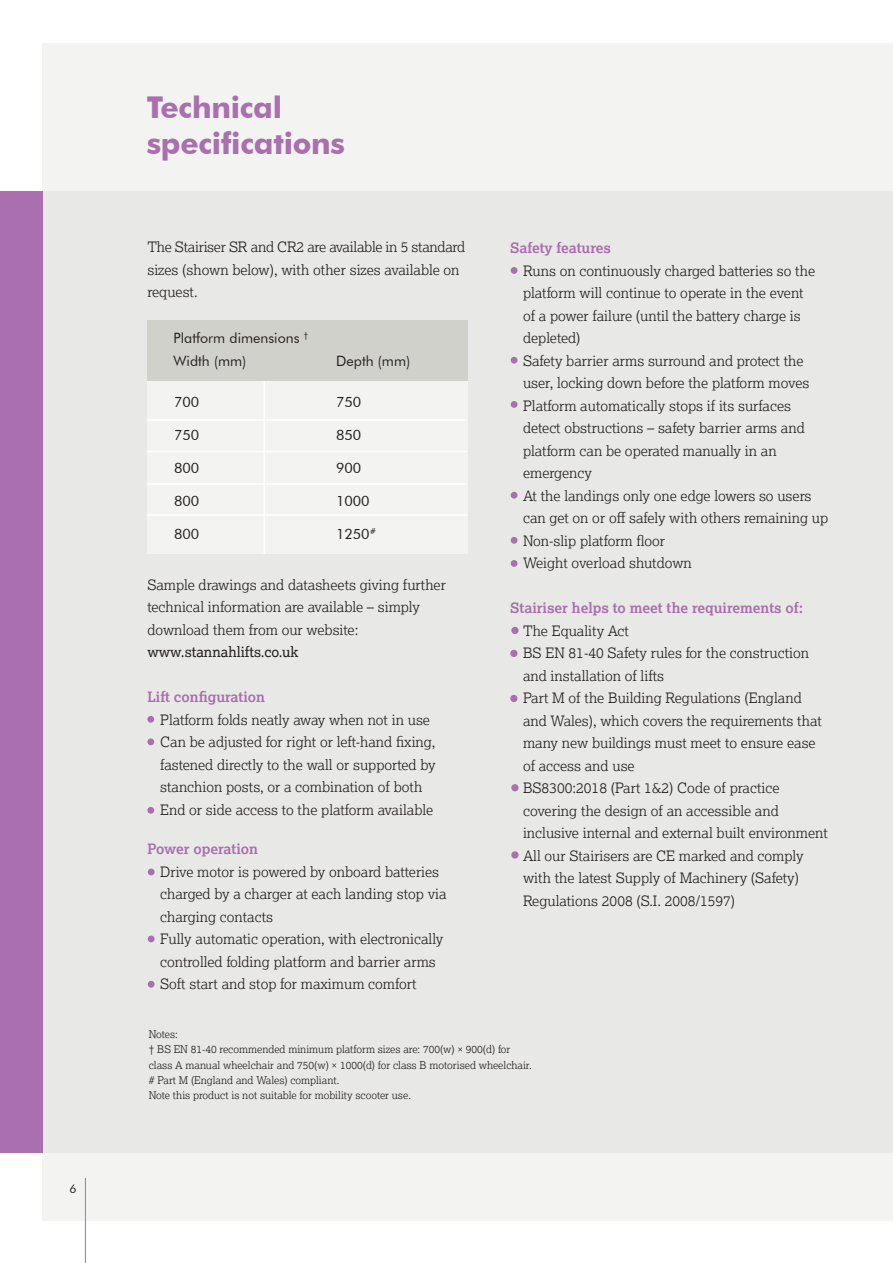
<style>
.page{position:relative;width:893px;height:1263px;background:#fff}
.page>*{position:absolute;margin:0;border:0;box-sizing:border-box;transform-origin:0 0}
.t1{font:700 30px "Futura BT";letter-spacing:-.01em;color:#a96fae}
.t2{font:300 14.25px/22.5px "Lexia";color:#231f20}
.t3{font:300 14.25px/22.5px "Lexia";letter-spacing:-.02em;color:#231f20}
.t4{font:700 14.25px "Lexia";color:#a96fae}
.t5{font:14.25px "Futura BT";color:#231f20}
.t6{font:12px "Futura BT";color:#231f20}
.t7{font:300 10.5px/15px "Lexia";color:#231f20}
.s1{font-weight:400}
</style>
<div class="page">
<div style="left:43px;top:43px;width:850px;height:1177px;background:#f3f3f2"></div>
<div style="left:43px;top:191px;width:850px;height:961px;background:#e8e8e6"></div>
<div style="left:0;top:191px;width:43px;height:961px;background:#a96fae"></div>
<hr style="left:85px;top:1178px;width:1px;height:85px;background:#a96fae">
<div style="left:147px;top:334px;width:320px;height:219px;background:#f3f3f2"></div>
<div style="left:147px;top:320px;width:321px;height:61px;background:#d1d1cc"></div>
<hr style="left:147px;top:419px;width:320px;height:2px;background:#fff">
<hr style="left:147px;top:451px;width:320px;height:1px;background:#fff">
<hr style="left:147px;top:483px;width:320px;height:2px;background:#fff">
<hr style="left:147px;top:514px;width:320px;height:2px;background:#fff">
<hr style="left:264px;top:381px;width:1px;height:173px;background:#fff">
<div style="left:511px;top:267px;width:6px;height:7px;background:#a96fae;border-radius:50%"></div>
<div style="left:511px;top:357px;width:6px;height:7px;background:#a96fae;border-radius:50%"></div>
<div style="left:511px;top:401px;width:6px;height:7px;background:#a96fae;border-radius:50%"></div>
<div style="left:511px;top:492px;width:6px;height:7px;background:#a96fae;border-radius:50%"></div>
<div style="left:511px;top:560px;width:6px;height:7px;background:#a96fae;border-radius:50%"></div>
<div style="left:511px;top:537px;width:6px;height:7px;background:#a96fae;border-radius:50%"></div>
<div style="left:511px;top:627px;width:8px;height:7px;background:#a96fae;border-radius:50%"></div>
<div style="left:510px;top:650px;width:7px;height:7px;background:#a96fae;border-radius:50%"></div>
<div style="left:510px;top:695px;width:7px;height:7px;background:#a96fae;border-radius:50%"></div>
<div style="left:511px;top:784px;width:8px;height:7px;background:#a96fae;border-radius:50%"></div>
<div style="left:511px;top:851px;width:8px;height:7px;background:#a96fae;border-radius:50%"></div>
<div style="left:148px;top:868px;width:7px;height:7px;background:#a96fae;border-radius:50%"></div>
<div style="left:148px;top:935px;width:7px;height:7px;background:#a96fae;border-radius:50%"></div>
<div style="left:148px;top:981px;width:7px;height:7px;background:#a96fae;border-radius:50%"></div>
<div style="left:147px;top:716px;width:7px;height:7px;background:#a96fae;border-radius:50%"></div>
<div style="left:147px;top:738px;width:7px;height:7px;background:#a96fae;border-radius:50%"></div>
<div style="left:147px;top:807px;width:7px;height:7px;background:#a96fae;border-radius:50%"></div>
<p class="t6" style="left:69px;top:1182px;width:9px">6</p>
<p class="t1" style="left:147px;top:89px;width:137px">Technical</p>
<p class="t1" style="left:147px;top:125px;width:200px">specifications</p>
<p class="t3" style="left:147px;top:235px;width:319px">The Stairiser SR and CR2 are available in 5 standard sizes (shown below), with other sizes available on request.</p>
<p class="t5" style="left:174px;top:329px;width:136px">Platform dimensions <sup>†</sup></p>
<p class="t5" style="left:174px;top:352px;width:74px">Width (mm)</p>
<p class="t5" style="left:336px;top:352px;width:76px">Depth (mm)</p>
<p class="t5" style="left:174px;top:393px;width:27px">700</p>
<p class="t5" style="left:336px;top:393px;width:27px">750</p>
<p class="t5" style="left:174px;top:426px;width:27px">750</p>
<p class="t5" style="left:336px;top:426px;width:27px">850</p>
<p class="t5" style="left:174px;top:459px;width:27px">800</p>
<p class="t5" style="left:336px;top:459px;width:27px">900</p>
<p class="t5" style="left:174px;top:492px;width:27px">800</p>
<p class="t5" style="left:336px;top:492px;width:35px">1000</p>
<p class="t5" style="left:174px;top:525px;width:27px">800</p>
<p class="t5" style="left:336px;top:525px;width:42px">1250<sup>#</sup></p>
<p class="t2" style="left:147px;top:573px;width:300px">Sample drawings and datasheets giving further technical information are available – simply download them from our website: <span class="s1">www.stannahlifts.co.uk</span></p>
<p class="t4" style="left:147px;top:688px;width:119px">Lift configuration</p>
<p class="t2" style="left:160px;top:708px;width:277px">Platform folds neatly away when not in use Can be adjusted for right or left-hand fixing, fastened directly to the wall or supported by stanchion posts, or a combination of both</p>
<p class="t2" style="left:160px;top:798px;width:274px">End or side access to the platform available</p>
<p class="t4" style="left:147px;top:840px;width:112px">Power operation</p>
<p class="t2" style="left:160px;top:860px;width:288px">Drive motor is powered by onboard batteries charged by a charger at each landing stop via</p>
<p class="t2" style="left:160px;top:905px;width:114px">charging contacts</p>
<p class="t2" style="left:160px;top:927px;width:285px">Fully automatic operation, with electronically controlled folding platform and barrier arms</p>
<p class="t2" style="left:160px;top:972px;width:258px">Soft start and stop for maximum comfort</p>
<p class="t4" style="left:510px;top:239px;width:102px">Safety features</p>
<p class="t2" style="left:523px;top:259px;width:294px">Runs on continuously charged batteries so the platform will continue to operate in the event of a power failure (until the battery charge is depleted)</p>
<p class="t2" style="left:523px;top:349px;width:288px">Safety barrier arms surround and protect the user, locking down before the platform moves</p>
<p class="t2" style="left:523px;top:394px;width:283px">Platform automatically stops if its surfaces detect obstructions – safety barrier arms and platform can be operated manually in an emergency</p>
<p class="t2" style="left:523px;top:484px;width:307px">At the landings only one edge lowers so users can get on or off safely with others remaining up</p>
<p class="t2" style="left:523px;top:529px;width:144px">Non-slip platform floor</p>
<p class="t2" style="left:523px;top:551px;width:170px">Weight overload shutdown</p>
<p class="t4" style="left:510px;top:599px;width:294px">Stairiser helps to meet the requirements of:</p>
<p class="t2" style="left:523px;top:619px;width:107px">The Equality Act</p>
<p class="t2" style="left:523px;top:641px;width:288px">BS EN 81-40 Safety rules for the construction and installation of lifts</p>
<p class="t2" style="left:523px;top:686px;width:300px">Part M of the Building Regulations (England and Wales), which covers the requirements that many new buildings must meet to ensure ease of access and use</p>
<p class="t2" style="left:523px;top:776px;width:306px">BS8300:2018 (Part 1&amp;2) Code of practice covering the design of an accessible and inclusive internal and external built environment</p>
<p class="t2" style="left:523px;top:844px;width:282px">All our Stairisers are CE marked and comply with the latest Supply of Machinery (Safety)<br>Regulations 2008 (S.I. 2008/1597)</p>
<p class="t7" style="left:149px;top:1027px;width:31px">Notes:</p>
<p class="t7" style="left:149px;top:1042px;width:363px">† BS EN 81-40 recommended minimum platform sizes are: 700(w) × 900(d) for</p>
<p class="t7" style="left:149px;top:1057px;width:385px">class A manual wheelchair and 750(w) × 1000(d) for class B motorised wheelchair.</p>
<p class="t7" style="left:149px;top:1072px;width:264px"># Part M (England and Wales) compliant.<br>Note this product is not suitable for mobility scooter use.</p>
</div>
